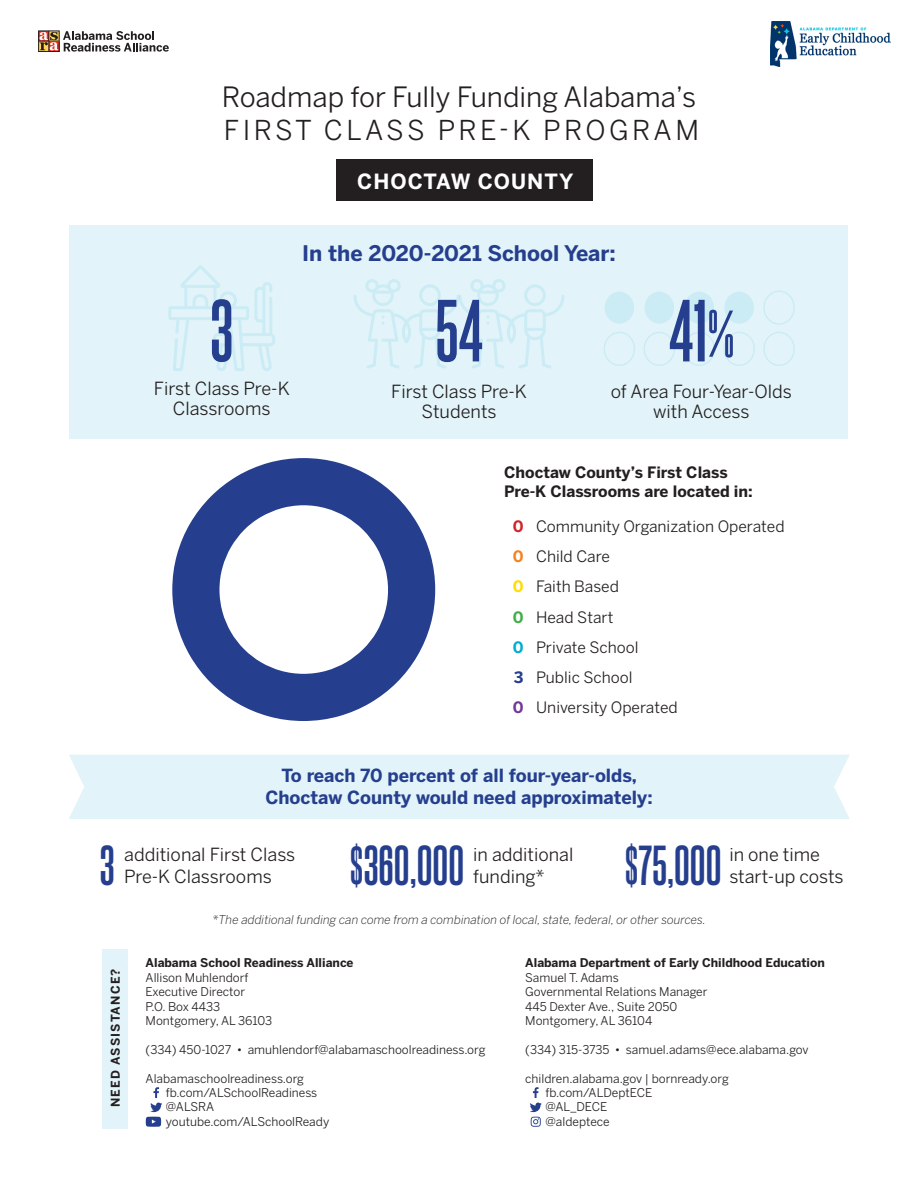
<style>
.page{position:relative;width:918px;height:1188px;background:#fff}
.page>*{position:absolute;margin:0;border:0;box-sizing:border-box;transform-origin:0 0}
.t1{font:368.85px "Chartwell Pies";color:#253f8e}
.t2{font:700 74.85px "Steelfish Rg";color:#253f8e}
.t3{font:700 47.85px "Steelfish Rg";color:#253f8e}
.t4{font:27.75px "Benton Sans";color:#231f20}
.t5{font:27.15px "Benton Sans";letter-spacing:.125em;color:#231f20}
.t6{font:700 21.3px "Benton Sans";color:#253f8e}
.t7{font:700 20.85px "Benton Sans";letter-spacing:.05em;color:#fff}
.t8{font:18px/19.5px "Benton Sans";color:#231f20;text-align:center}
.t9{font:700 18px "Benton Sans";color:#253f8e}
.t10{font:15.6px "Benton Sans";color:#231f20}
.t11{font:700 15.6px/18.8px "Benton Sans";color:#231f20}
.t12{font:700 15.6px "Benton Sans";color:#d1232a}
.t13{font:700 15.6px "Benton Sans";color:#f58220}
.t14{font:700 15.6px "Benton Sans";color:#ffdc01}
.t15{font:700 15.6px "Benton Sans";color:#40ae49}
.t16{font:700 15.6px "Benton Sans";color:#00acd5}
.t17{font:700 15.6px "Benton Sans";color:#253f8e}
.t18{font:700 15.6px "Benton Sans";color:#713896}
.t19{font:12px/14.4px "Benton Sans";color:#231f20}
.t20{font:italic 300 12px "Benton Sans";color:#231f20}
.t21{font:700 12px "Benton Sans";color:#231f20}
.t22{font:700 12px "Benton Sans";letter-spacing:.1em;color:#231f20}
.s1{font-size:56.1px}
.s2{color:#fff}
</style>
<div class="page">
<div style="left:69px;top:755px;width:781px;height:64px;background:#e2f4f9"></div>
<div style="left:70px;top:225px;width:778px;height:214px;background:#e2f4f9"></div>
<div style="left:102px;top:949px;width:26px;height:180px;background:#e2f4f9"></div>
<div style="left:605px;top:292px;width:29px;height:32px;background:#cbecf4;border-radius:50%"></div>
<div style="left:604px;top:332px;width:31px;height:34px;border:2px solid #00acd5;border-radius:50%"></div>
<div style="left:645px;top:292px;width:29px;height:32px;background:#cbecf4;border-radius:50%"></div>
<div style="left:643px;top:332px;width:32px;height:34px;border:2px solid #00acd5;border-radius:50%"></div>
<div style="left:684px;top:292px;width:30px;height:32px;background:#cbecf4;border-radius:50%"></div>
<div style="left:683px;top:332px;width:32px;height:34px;border:2px solid #00acd5;border-radius:50%"></div>
<div style="left:724px;top:292px;width:30px;height:32px;background:#cbecf4;border-radius:50%"></div>
<div style="left:723px;top:332px;width:32px;height:34px;border:2px solid #00acd5;border-radius:50%"></div>
<div style="left:763px;top:290px;width:32px;height:35px;border:2px solid #00acd5;border-radius:50%"></div>
<div style="left:763px;top:332px;width:32px;height:34px;border:2px solid #00acd5;border-radius:50%"></div>
<svg style="left:168px;top:265px;width:107px;height:106px"></svg>
<svg style="left:353px;top:279px;width:212px;height:90px"></svg>
<svg style="left:39px;top:31px;width:130px;height:21px"></svg>
<svg style="left:146px;top:1087px;width:16px;height:40px"></svg>
<svg style="left:530px;top:1087px;width:12px;height:40px"></svg>
<img style="left:771px;top:22px;width:120px;height:45px">
<div style="left:337px;top:160px;width:256px;height:41px;background:#231f20"></div>
<h3 class="t4" style="left:222px;top:81px;width:476px">Roadmap for Fully Funding Alabama’s</h3>
<h3 class="t5" style="left:224px;top:114px;width:477px">FIRST CLASS PRE-K PROGRAM</h3>
<p class="t7" style="left:357px;top:168px;width:218px">CHOCTAW COUNTY</p>
<h3 class="t6" style="left:302px;top:240px;width:315px">In the 2020-2021 School Year:</h3>
<p class="t2" style="left:210px;top:285px;width:25px">3</p>
<p class="t2" style="left:435px;top:285px;width:49px">54</p>
<p class="t2" style="left:669px;top:285px;width:67px">41<span class="s1">%</span></p>
<h3 class="t8" style="left:154px;top:379px;width:137px">First Class Pre-K<br>Classrooms</h3>
<h3 class="t8" style="left:391px;top:382px;width:137px">First Class Pre-K<br>Students</h3>
<h3 class="t8" style="left:611px;top:382px;width:183px">of Area Four-Year-Olds with Access</h3>
<p class="t1" style="left:154px;top:363px;width:535px">100<span class="s2">G</span></p>
<p class="t11" style="left:504px;top:463px;width:250px">Choctaw County’s First Class<br>Pre-K Classrooms are located in:</p>
<p class="t12" style="left:513px;top:516px;width:12px">0</p>
<p class="t10" style="left:536px;top:517px;width:250px">Community Organization Operated</p>
<p class="t13" style="left:513px;top:547px;width:12px">0</p>
<p class="t10" style="left:536px;top:547px;width:75px">Child Care</p>
<p class="t14" style="left:513px;top:577px;width:12px">0</p>
<p class="t10" style="left:536px;top:577px;width:84px">Faith Based</p>
<p class="t15" style="left:513px;top:607px;width:12px">0</p>
<p class="t10" style="left:536px;top:608px;width:79px">Head Start</p>
<p class="t16" style="left:513px;top:637px;width:12px">0</p>
<p class="t10" style="left:536px;top:638px;width:104px">Private School</p>
<p class="t17" style="left:514px;top:668px;width:11px">3</p>
<p class="t10" style="left:536px;top:668px;width:98px">Public School</p>
<p class="t18" style="left:513px;top:698px;width:12px">0</p>
<p class="t10" style="left:536px;top:698px;width:143px">University Operated</p>
<p class="t9" style="left:282px;top:764px;width:357px">To reach 70 percent of all four-year-olds,</p>
<p class="t9" style="left:265px;top:786px;width:389px">Choctaw County would need approximately:</p>
<p class="t3" style="left:100px;top:836px;width:16px">3</p>
<p class="t3" style="left:350px;top:836px;width:116px">$360,000</p>
<p class="t3" style="left:625px;top:836px;width:98px">$75,000</p>
<h3 class="t8" style="left:124px;top:844px;width:173px;line-height:21.6px;text-align:left">additional First Class<br>Pre-K Classrooms</h3>
<h3 class="t8" style="left:729px;top:844px;width:116px;line-height:21.6px;text-align:left">in one time start-up costs</h3>
<p class="t8" style="left:473px;top:845px;width:102px">in additional</p>
<p class="t8" style="left:473px;top:866px;width:73px">funding*</p>
<p class="t22" style="left:108px;top:1107px;width:140px;rotate:-90deg">NEED ASSISTANCE?</p>
<p class="t20" style="left:212px;top:913px;width:495px">*The additional funding can come from a combination of local, state, federal, or other sources.</p>
<p class="t21" style="left:146px;top:955px;width:209px">Alabama School Readiness Alliance</p>
<p class="t19" style="left:146px;top:970px;width:128px">Allison Muhlendorf<br>Executive Director<br>P.O. Box 4433<br>Montgomery, AL 36103</p>
<p class="t19" style="left:146px;top:1042px;width:341px">(334) 450-1027 • amuhlendorf@alabamaschoolreadiness.org</p>
<p class="t19" style="left:166px;top:1071px;width:165px;text-indent:-20px">Alabamaschoolreadiness.org fb.com/ALSchoolReadiness @ALSRA youtube.com/ALSchoolReady</p>
<p class="t21" style="left:525px;top:955px;width:301px">Alabama Department of Early Childhood Education</p>
<p class="t19" style="left:525px;top:970px;width:184px">Samuel T. Adams<br>Governmental Relations Manager<br>445 Dexter Ave., Suite 2050<br>Montgomery, AL 36104</p>
<p class="t19" style="left:525px;top:1042px;width:285px">(334) 315-3735 • samuel.adams@ece.alabama.gov</p>
<p class="t19" style="left:546px;top:1071px;width:185px;text-indent:-20px">children.alabama.gov | bornready.org fb.com/ALDeptECE<br>@AL_DECE<br>@aldeptece</p>
</div>
